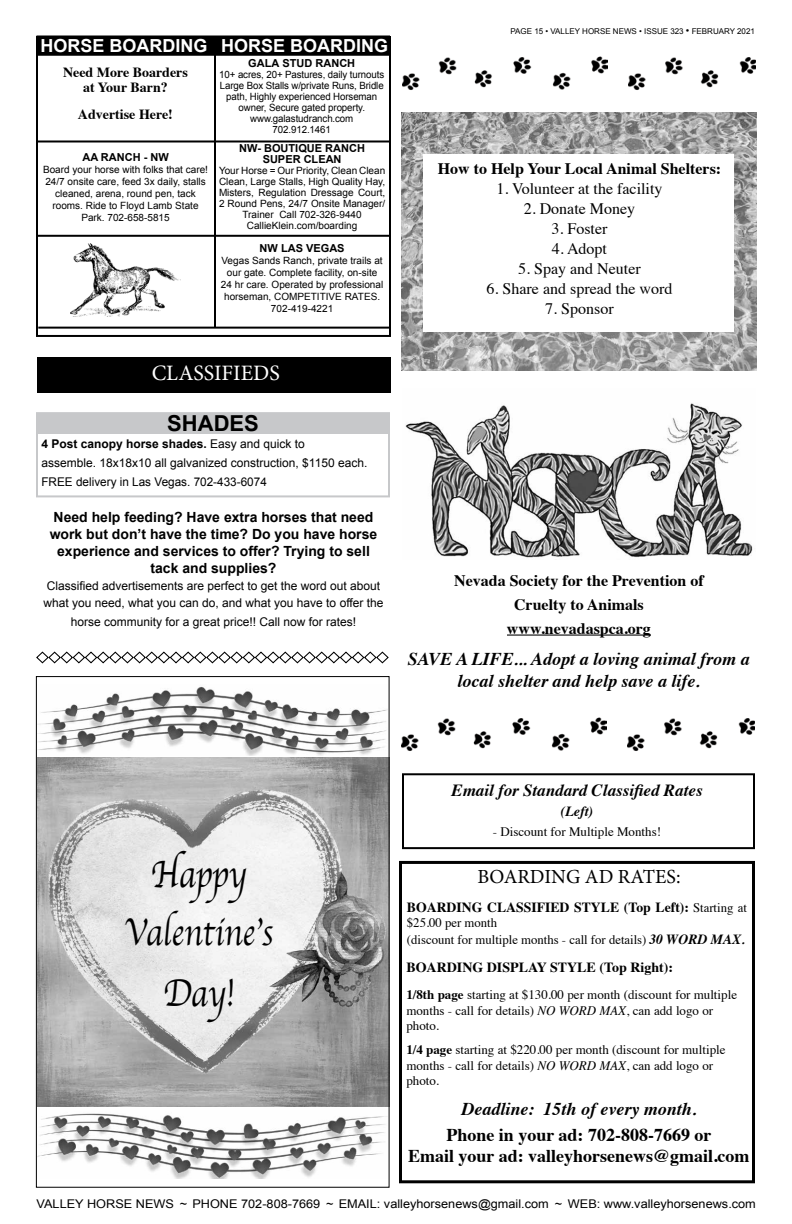
<style>
.page{position:relative;width:792px;height:1224px;background:#fff}
.page>*{position:absolute;margin:0;border:0;box-sizing:border-box;transform-origin:0 0}
.t1{font:39.9px/59.5px "Apple Chancery";color:#000;text-align:center;scale:.83 1}
.t2{font:22px "Minion Pro";color:#fff}
.t3{font:700 22px "Arial";color:#000}
.t4{font:20px "Minion Pro";color:#000}
.t5{font:italic 700 18px/21.6px "Times";color:#000;text-align:center}
.t6{font:700 18px/21.6px "Times";color:#000;text-align:center}
.t7{font:700 18px "Arial";color:#fff}
.t8{font:italic 700 17px "Times";color:#000}
.t9{font:16px "Times";color:#000}
.t10{font:700 16px/24px "Times";color:#000;text-align:center}
.t11{font:700 14px/17px "Arial";color:#000;text-align:center}
.t12{font:700 14px/15px "Times";color:#000;text-align:center}
.t13{font:italic 700 14px "Times";color:#000}
.t14{font:13px/15.6px "Times";color:#000}
.t15{font:12px/19px "Arial";color:#000}
.t16{font:12px "Arial";color:#000;scale:1.06 1}
.t17{font:700 11px/11px "Arial";color:#000;text-align:center}
.t18{font:10px/11px "Arial";color:#000;text-align:center}
.t19{font:8px "Arial";color:#000}
.s1{font-weight:700}
.s2{font-size:10px}
.s3{font-weight:400;font-size:13px}
.s4{font-weight:700;font-style:italic;font-size:14px}
.s5{font-style:italic}
</style>
<div class="page">
<img style="left:38px;top:757px;width:350px;height:350px">
<img style="left:401px;top:112px;width:355px;height:259px">
<div style="left:36px;top:36px;width:355px;height:301px;border:2px solid #000"></div>
<hr style="left:37px;top:140px;width:352px;height:2px;background:#000">
<hr style="left:37px;top:235px;width:353px;height:2px;background:#000">
<hr style="left:507px;top:635px;width:144px;height:1px;background:#000">
<div style="left:38px;top:36px;width:351px;height:19px;background:#000"></div>
<div style="left:36px;top:36px;width:354px;height:20px;border:2px solid #000"></div>
<div style="left:399px;top:861px;width:356px;height:322px;border:3px solid #000"></div>
<hr style="left:38px;top:327px;width:353px;height:2px;background:#000">
<svg style="left:36px;top:651px;width:353px;height:13px"></svg>
<hr style="left:214px;top:55px;width:2px;height:273px;background:#000">
<div style="left:37px;top:357px;width:354px;height:35px;background:#000"></div>
<div style="left:36px;top:413px;width:353px;height:20px;background:#c7c8ca"></div>
<div style="left:36px;top:412px;width:354px;height:85px;border:2px solid #c7c8ca"></div>
<img style="left:403px;top:56px;width:204px;height:34px">
<img style="left:629px;top:57px;width:127px;height:33px">
<img style="left:402px;top:717px;width:204px;height:34px">
<img style="left:628px;top:718px;width:127px;height:33px">
<div style="left:402px;top:773px;width:353px;height:76px;border:2px solid #000"></div>
<img style="left:70px;top:244px;width:111px;height:73px">
<img style="left:405px;top:403px;width:348px;height:155px">
<div style="left:424px;top:155px;width:310px;height:177px;background:#fff"></div>
<img style="left:37px;top:1113px;width:350px;height:65px">
<img style="left:37px;top:686px;width:350px;height:69px">
<h3 class="t7" style="left:40px;top:34px;width:349px">HORSE BOARDING HORSE BOARDING</h3>
<p class="t17" style="left:248px;top:58px;width:108px">GALA STUD RANCH</p>
<p class="t18" style="left:219px;top:69px;width:167px">10+ acres, 20+ Pastures, daily turnouts<br>Large Box Stalls w/private Runs, Bridle path, Highly experienced Horseman owner, Secure gated property. www.galastudranch.com<br>702.912.1461</p>
<h3 class="t12" style="left:63px;top:64px;width:126px">Need More Boarders at Your Barn?</h3>
<h3 class="t12" style="left:78px;top:106px;width:96px">Advertise Here!</h3>
<p class="t17" style="left:82px;top:152px;width:88px">AA RANCH - NW</p>
<p class="t18" style="left:43px;top:163px;width:167px;line-height:12px">Board your horse with folks that care!<br>24/7 onsite care, feed 3x daily, stalls cleaned, arena, round pen, tack rooms. Ride to Floyd Lamb State<br>Park. 702-658-5815</p>
<p class="t17" style="left:239px;top:143px;width:127px">NW- BOUTIQUE RANCH<br>SUPER CLEAN</p>
<p class="t18" style="left:219px;top:166px;width:168px">Your Horse = Our Priority, Clean Clean Clean, Large Stalls, High Quality Hay, Misters, Regulation Dressage Court, 2 Round Pens, 24/7 Onsite Manager/ Trainer Call 702-326-9440<br>CallieKlein.com/boarding</p>
<p class="t17" style="left:260px;top:243px;width:86px">NW LAS VEGAS</p>
<p class="t18" style="left:221px;top:255px;width:164px;line-height:12px">Vegas Sands Ranch, private trails at our gate. Complete facility, on-site<br>24 hr care. Operated by professional horseman, COMPETITIVE RATES.<br>702-419-4221</p>
<h2 class="t2" style="left:152px;top:359px;width:130px">CLASSIFIEDS</h2>
<h2 class="t3" style="left:167px;top:409px;width:93px">SHADES</h2>
<p class="t15" style="left:41px;top:434px;width:327px"><span class="s1">4 Post canopy horse shades.</span> Easy and quick to<br>assemble. 18x18x10 all galvanized construction, $1150 each.<br>FREE delivery in Las Vegas. 702-433-6074</p>
<h3 class="t11" style="left:50px;top:509px;width:329px">Need help feeding? Have extra horses that need work but don’t have the time? Do you have horse experience and services to offer? Trying to sell tack and supplies?</h3>
<p class="t15" style="left:43px;top:578px;width:342px;line-height:17px">Classified advertisements are perfect to get the word out about what you need, what you can do, and what you have to offer the</p>
<p class="t15" style="left:71px;top:613px;width:287px">horse community for a great price!! Call now for rates!</p>
<p class="t19" style="left:511px;top:26px;width:246px">PAGE 15 • VALLEY HORSE NEWS • ISSUE 323 <span class="s2">•</span> FEBRUARY 2021</p>
<h3 class="t10" style="left:438px;top:154px;width:285px">How to Help Your Local Animal Shelters:</h3>
<h3 class="t9" style="left:496px;top:173px;width:168px">1. Volunteer at the facility</h3>
<h3 class="t9" style="left:524px;top:193px;width:113px">2. Donate Money</h3>
<h3 class="t9" style="left:551px;top:213px;width:57px">3. Foster</h3>
<h3 class="t9" style="left:552px;top:233px;width:57px">4. Adopt</h3>
<h3 class="t9" style="left:518px;top:253px;width:124px">5. Spay and Neuter</h3>
<h3 class="t9" style="left:487px;top:273px;width:187px">6. Share and spread the word</h3>
<h3 class="t9" style="left:545px;top:293px;width:70px">7. Sponsor</h3>
<h3 class="t10" style="left:454px;top:567px;width:251px">Nevada Society for the Prevention of<br>Cruelty to Animals www.nevadaspca.org</h3>
<h3 class="t5" style="left:408px;top:647px;width:343px">SAVE A LIFE... Adopt a loving animal from a local shelter and help save a life.</h3>
<h1 class="t1" style="left:124px;top:844px;width:181px">Happy<br>Valentine’s<br>Day!</h1>
<h3 class="t8" style="left:451px;top:775px;width:253px">Email for Standard Classified Rates</h3>
<h3 class="t13" style="left:561px;top:798px;width:34px">(Left)</h3>
<h3 class="t14" style="left:493px;top:823px;width:170px">- Discount for Multiple Months!</h3>
<h3 class="t4" style="left:477px;top:863px;width:205px">BOARDING AD RATES:</h3>
<h3 class="t12" style="left:407px;top:898px;width:342px">BOARDING CLASSIFIED STYLE (Top Left): <span class="s3">Starting at</span></h3>
<h3 class="t14" style="left:407px;top:913px;width:339px;line-height:16.8px">$25.00 per month<br>(discount for multiple months - call for details) <span class="s4">30 WORD MAX.</span></h3>
<h3 class="t12" style="left:406px;top:958px;width:268px">BOARDING DISPLAY STYLE (Top Right):</h3>
<h3 class="t14" style="left:406px;top:986px;width:332px"><span class="s1">1/8th page</span> starting at $130.00 per month (discount for multiple months - call for details) <span class="s5">NO WORD MAX</span>, can add logo or photo.</h3>
<h3 class="t14" style="left:406px;top:1041px;width:321px"><span class="s1">1/4 page</span> starting at $220.00 per month (discount for multiple months - call for details) <span class="s5">NO WORD MAX</span>, can add logo or photo.</h3>
<h3 class="t5" style="left:462px;top:1097px;width:236px">Deadline: 15th of every month.</h3>
<h3 class="t6" style="left:408px;top:1122px;width:343px">Phone in your ad: 702-808-7669 or<br>Email your ad: valleyhorsenews@gmail.com</h3>
<p class="t16" style="left:37px;top:1195px;width:680px">VALLEY HORSE NEWS ~ PHONE 702-808-7669 ~ EMAIL: valleyhorsenews@gmail.com ~ WEB: www.valleyhorsenews.com</p>
</div>
